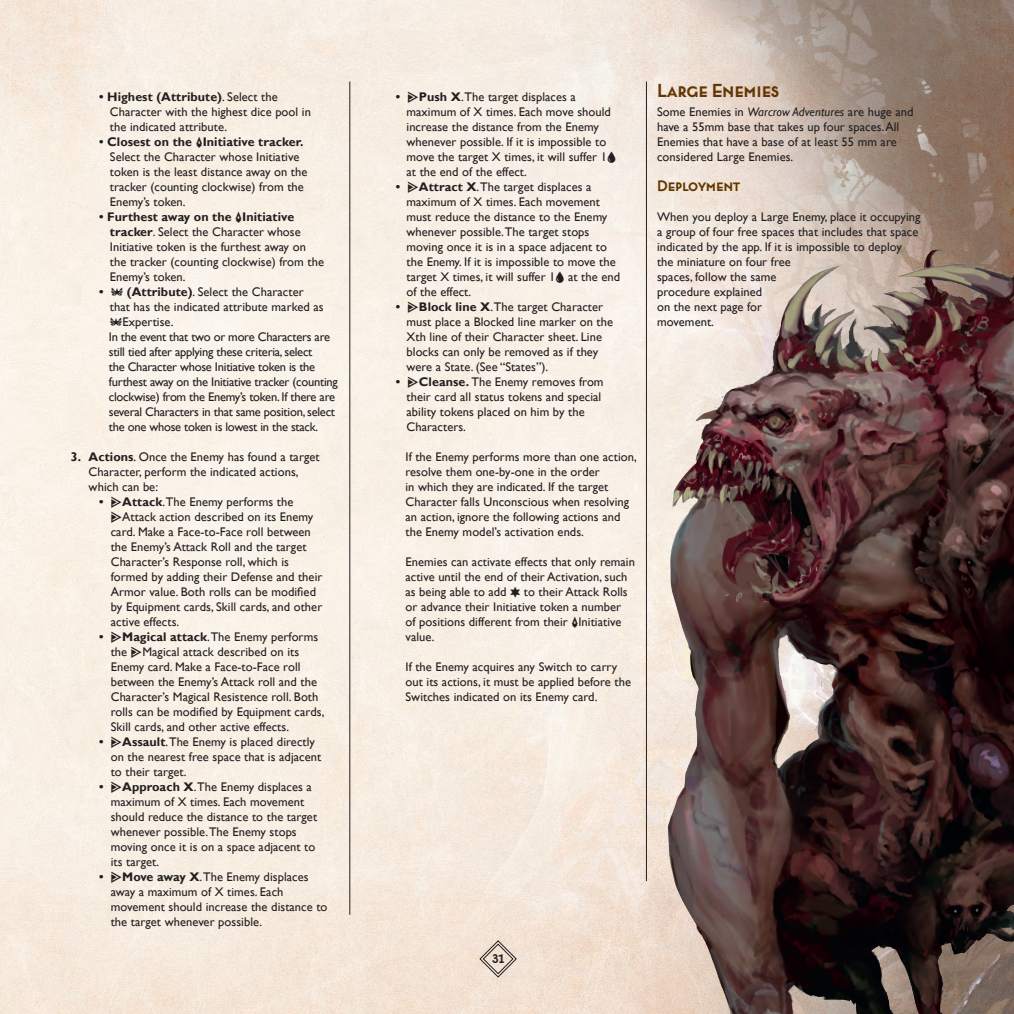
<style>
.page{position:relative;width:1014px;height:1014px;background:#fff}
.page>*{position:absolute;margin:0;border:0;box-sizing:border-box;transform-origin:0 0}
.Ladillo_2{font:700 18.75px "Lumier";color:#623600}
.Ladillo_3{font:700 15px "Lumier";letter-spacing:-.01em;color:#623600}
.Texto_Corrido{font:12.5px/15px "Gill Sans";letter-spacing:.005em;color:#231f20}
.Texto_Corrido-2{font:12.5px/15px "Gill Sans";letter-spacing:-.02em;color:#231f20}
.t1{font:700 12.5px "Lumier";color:#231f20}
.s1{font-weight:700}
.s2{font-family:"Warcrow"}
.s3{font-style:italic}
</style>
<div class="page">
<img style="left:0;top:0;width:1013px;height:1013px">
<svg style="left:478px;top:939px;width:35px;height:39px"></svg>
<hr style="left:646px;top:81px;width:1px;height:800px;background:#231f20">
<hr style="left:349px;top:81px;width:1px;height:833px;background:#231f20">
<img style="left:513px;top:236px;width:500px;height:777px">
<p class="Texto_Corrido" style="left:110px;top:89px;width:202px;text-indent:-11px"><span class="s1">• Highest (Attribute)</span>. Select the<br>Character with the highest dice pool in the indicated attribute.</p>
<p class="Texto_Corrido" style="left:110px;top:134px;width:199px;text-indent:-11px"><span class="s1">• Closest on the</span> <span class="s2">g</span><span class="s1">Initiative tracker.<br></span>Select the Character whose Initiative token is the least distance away on the tracker (counting clockwise) from the Enemy’s token.</p>
<p class="Texto_Corrido" style="left:110px;top:209px;width:215px;text-indent:-11px"><span class="s1">• Furthest away on the</span> <span class="s2">g</span><span class="s1">Initiative tracker</span>. Select the Character whose Initiative token is the furthest away on the tracker (counting clockwise) from the Enemy’s token.</p>
<p class="Texto_Corrido" style="left:110px;top:284px;width:215px;text-indent:-11px"><span class="s1">•</span> <span class="s2">m</span> <span class="s1">(Attribute)</span>. Select the Character that has the indicated attribute marked as <span class="s2">m</span>Expertise.</p>
<p class="Texto_Corrido-2" style="left:109px;top:329px;width:230px">In the event that two or more Characters are still tied after applying these criteria, select<br>the Character whose Initiative token is the furthest away on the Initiative tracker (counting clockwise) from the Enemy’s token. If there are several Characters in that same position, select the one whose token is lowest in the stack.</p>
<p class="Texto_Corrido" style="left:89px;top:449px;width:232px;text-indent:-18px"><span class="s1">3. Actions</span>. Once the Enemy has found a target<br>Character, perform the indicated actions, which can be:</p>
<p class="Texto_Corrido" style="left:111px;top:494px;width:213px;text-indent:-11px"><span class="s1">•</span> <span class="s2">t</span><span class="s1">Attack</span>. The Enemy performs the <span class="s2">t</span>Attack action described on its Enemy card. Make a Face-to-Face roll between the Enemy’s Attack Roll and the target Character’s Response roll, which is formed by adding their Defense and their Armor value. Both rolls can be modified by Equipment cards, Skill cards, and other active effects.</p>
<p class="Texto_Corrido" style="left:111px;top:629px;width:215px;text-indent:-11px"><span class="s1">•</span> <span class="s2">t</span><span class="s1">Magical attack</span>. The Enemy performs the <span class="s2">t</span>Magical attack described on its Enemy card. Make a Face-to-Face roll between the Enemy’s Attack roll and the Character’s Magical Resistence roll. Both rolls can be modified by Equipment cards, Skill cards, and other active effects.</p>
<p class="Texto_Corrido" style="left:111px;top:734px;width:212px;text-indent:-11px"><span class="s1">•</span> <span class="s2">t</span><span class="s1">Assault</span>. The Enemy is placed directly on the nearest free space that is adjacent to their target.</p>
<p class="Texto_Corrido" style="left:111px;top:779px;width:208px;text-indent:-11px"><span class="s1">•</span> <span class="s2">t</span><span class="s1">Approach X</span>. The Enemy displaces a maximum of X times. Each movement should reduce the distance to the target whenever possible. The Enemy stops moving once it is on a space adjacent to its target.</p>
<p class="Texto_Corrido" style="left:111px;top:869px;width:218px;text-indent:-11px"><span class="s1">•</span> <span class="s2">t</span><span class="s1">Move away X</span>. The Enemy displaces away a maximum of X times. Each movement should increase the distance to the target whenever possible.</p>
<p class="Texto_Corrido" style="left:406px;top:89px;width:211px;text-indent:-11px"><span class="s1">•</span> <span class="s2">t</span><span class="s1">Push X</span>. The target displaces a maximum of X times. Each move should increase the distance from the Enemy whenever possible. If it is impossible to move the target X times, it will suffer 1<span class="s2">L </span>at the end of the effect.</p>
<p class="Texto_Corrido" style="left:406px;top:179px;width:215px;text-indent:-11px"><span class="s1">•</span> <span class="s2">t</span><span class="s1">Attract X</span>. The target displaces a maximum of X times. Each movement must reduce the distance to the Enemy whenever possible. The target stops moving once it is in a space adjacent to the Enemy. If it is impossible to move the target X times, it will suffer 1<span class="s2">L</span> at the end of the effect.</p>
<p class="Texto_Corrido" style="left:406px;top:299px;width:208px;text-indent:-11px"><span class="s1">•</span> <span class="s2">t</span><span class="s1">Block line X</span>. The target Character must place a Blocked line marker on the Xth line of their Character sheet. Line blocks can only be removed as if they were a State. (See “States”).</p>
<p class="Texto_Corrido" style="left:406px;top:374px;width:198px;text-indent:-11px"><span class="s1">•</span> <span class="s2">t</span><span class="s1">Cleanse.</span> The Enemy removes from their card all status tokens and special ability tokens placed on him by the<br>Characters.</p>
<p class="Texto_Corrido" style="left:405px;top:449px;width:233px">If the Enemy performs more than one action, resolve them one-by-one in the order<br>in which they are indicated. If the target Character falls Unconscious when resolving an action, ignore the following actions and the Enemy model’s activation ends.</p>
<p class="Texto_Corrido" style="left:405px;top:554px;width:231px">Enemies can activate effects that only remain active until the end of their Activation, such as being able to add <span class="s2">1</span> to their Attack Rolls or advance their Initiative token a number<br>of positions different from their <span class="s2">g</span>Initiative value.</p>
<p class="Texto_Corrido" style="left:405px;top:659px;width:227px">If the Enemy acquires any Switch to carry out its actions, it must be applied before the<br>Switches indicated on its Enemy card.</p>
<p class="Ladillo_2" style="left:657px;top:80px;width:123px">Large Enemies</p>
<p class="Texto_Corrido" style="left:657px;top:104px;width:258px">Some Enemies in <span class="s3">Warcrow Adventures</span> are huge and have a 55mm base that takes up four spaces. All Enemies that have a base of at least 55 mm are considered Large Enemies.</p>
<p class="Ladillo_3" style="left:657px;top:177px;width:85px">Deployment</p>
<p class="Texto_Corrido" style="left:657px;top:209px;width:265px">When you deploy a Large Enemy, place it occupying a group of four free spaces that includes that space indicated by the app. If it is impossible to deploy the miniature on four free<br>spaces, follow the same<br>procedure explained<br>on the next page for<br>movement.</p>
<p class="t1" style="left:492px;top:951px;width:13px">31</p>
</div>
